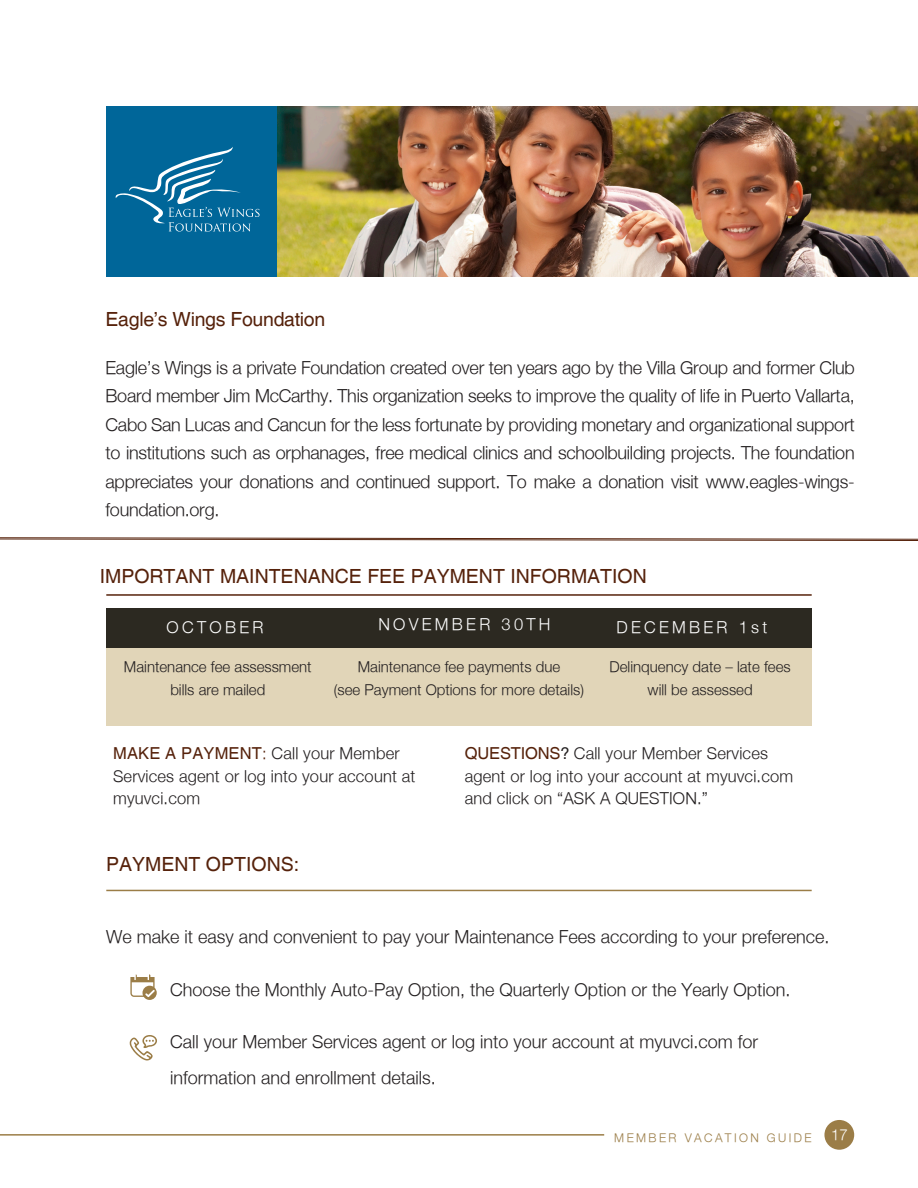
<style>
.page{position:relative;width:918px;height:1188px;background:#fff}
.page>*{position:absolute;margin:0;border:0;box-sizing:border-box;transform-origin:0 0}
.t1{font:19.5px "Helvetica";color:#56220b}
.t2{font:300 18px/28.5px "Helvetica Neue";color:#231f20;text-align:justify}
.t3{font:300 16.5px/22.5px "Helvetica Neue";letter-spacing:.01em;color:#231f20}
.t4{font:300 16.5px "Helvetica Neue";letter-spacing:.2em;color:#fff}
.t5{font:300 15px "Helvetica Neue";color:#231f20}
.t6{font:300 15px "Helvetica Neue";color:#fff}
.t7{font:300 12px "Helvetica Neue";letter-spacing:.2em;color:#9b7d47}
.s1{font-family:"Helvetica";font-weight:400;color:#56220b}
.s2{color:#56220b}
.s3{font-family:"Helvetica";font-weight:400}
</style>
<div class="page">
<div style="left:824px;top:1120px;width:30px;height:30px;background:#9b7d47;border-radius:50%"></div>
<hr style="left:0;top:1134px;width:604px;height:2px;background:#9b7d47">
<div style="left:106px;top:648px;width:706px;height:78px;background:#e1d5b8"></div>
<img style="left:276px;top:106px;width:642px;height:170px">
<div style="left:106px;top:106px;width:170px;height:170px;background:#069"></div>
<svg style="left:115px;top:147px;width:145px;height:85px"></svg>
<div style="left:106px;top:609px;width:706px;height:39px;background:#2c2921"></div>
<hr style="left:106px;top:890px;width:706px;height:1px;background:#9b7d47">
<hr style="left:106px;top:594px;width:706px;height:2px;background:#56220b">
<svg style="left:130px;top:974px;width:27px;height:26px"></svg>
<svg style="left:130px;top:1035px;width:27px;height:26px"></svg>
<svg style="left:0;top:538px;width:918px;height:3px;background:#9c7e71"></svg>
<p class="t1" style="left:106px;top:308px;width:221px">Eagle’s Wings Foundation</p>
<p class="t2" style="left:106px;top:353px;width:751px">Eagle’s Wings is a private Foundation created over ten years ago by the Villa Group and former Club Board member Jim McCarthy. This organization seeks to improve the quality of life in Puerto Vallarta, Cabo San Lucas and Cancun for the less fortunate by providing monetary and organizational support to institutions such as orphanages, free medical clinics and schoolbuilding projects. The foundation appreciates your donations and continued support. To make a donation visit www.eagles-wings&shy;foundation.org.</p>
<p class="t1" style="left:100px;top:565px;width:549px">IMPORTANT MAINTENANCE FEE PAYMENT INFORMATION</p>
<p class="t4" style="left:167px;top:617px;width:98px">OCTOBER</p>
<p class="t4" style="left:378px;top:614px;width:174px">NOVEMBER 30TH</p>
<p class="t4" style="left:616px;top:617px;width:152px">DECEMBER 1st</p>
<p class="t5" style="left:124px;top:658px;width:189px">Maintenance fee assessment</p>
<p class="t5" style="left:170px;top:680px;width:97px">bills are mailed</p>
<p class="t5" style="left:358px;top:658px;width:204px">Maintenance fee payments due</p>
<p class="t5" style="left:334px;top:680px;width:252px">(see Payment Options for more details)</p>
<p class="t5" style="left:610px;top:658px;width:183px">Delinquency date – late fees</p>
<p class="t5" style="left:648px;top:680px;width:107px">will be assessed</p>
<p class="t3" style="left:113px;top:742px;width:288px"><span class="s1">MAKE A PAYMENT</span><span class="s2">:</span> Call your Member</p>
<p class="t3" style="left:113px;top:764px;width:304px">Services agent or log into your account at</p>
<p class="t3" style="left:113px;top:787px;width:89px">myuvci.com</p>
<p class="t1" style="left:106px;top:853px;width:194px">PAYMENT OPTIONS:</p>
<p class="t3" style="left:465px;top:742px;width:330px"><span class="s1">QUESTIONS</span><span class="s3">?</span> Call your Member Services agent or log into your account at myuvci.com and click on “ASK A QUESTION.”</p>
<p class="t2" style="left:106px;top:922px;width:725px">We make it easy and convenient to pay your Maintenance Fees according to your preference.</p>
<p class="t2" style="left:170px;top:974px;width:622px">Choose the Monthly Auto-Pay Option, the Quarterly Option or the Yearly Option.</p>
<p class="t2" style="left:170px;top:1023px;width:590px;line-height:36px">Call your Member Services agent or log into your account at myuvci.com for information and enrollment details.</p>
<p class="t7" style="left:614px;top:1130px;width:199px">MEMBER VACATION GUIDE</p>
<p class="t6" style="left:831px;top:1126px;width:18px">17</p>
</div>
